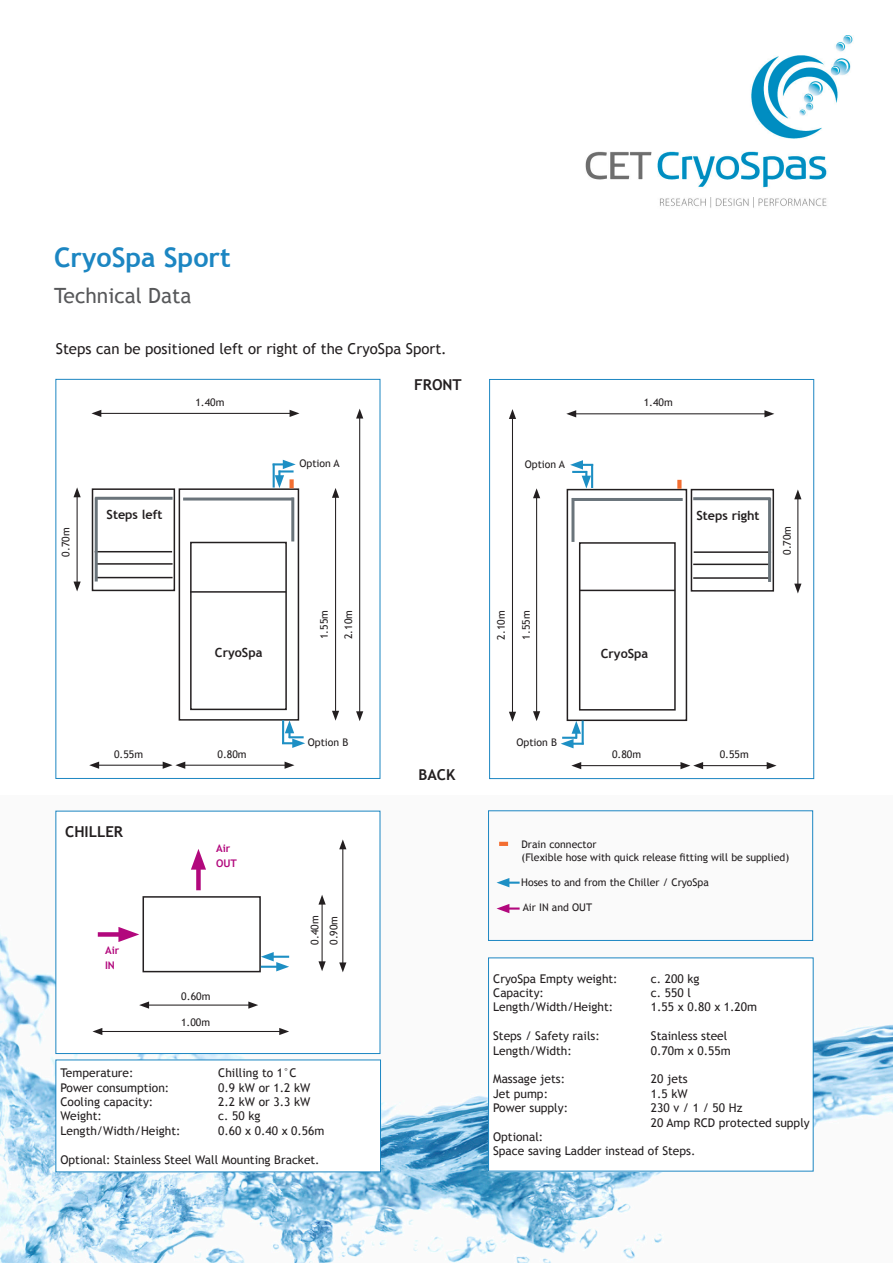
<style>
.page{position:relative;width:893px;height:1263px;background:#fff}
.page>*{position:absolute;margin:0;border:0;box-sizing:border-box;transform-origin:0 0}
.t1{font:700 27px "Trebuchet MS";color:#1c86c2}
.t2{font:21px "Trebuchet MS";color:#57585a}
.t3{font:15px "Trebuchet MS";color:#231f20}
.t4{font:700 15px "Trebuchet MS";color:#231f20}
.t5{font:700 12.6px "Trebuchet MS";color:#231f20}
.t6{font:12px/14.4px "Trebuchet MS";color:#231f20}
.t7{font:10.5px/12.6px "Trebuchet MS";color:#231f20}
.t8{font:700 10.5px/15px "Trebuchet MS";color:#b2087d}
</style>
<div class="page">
<img style="left:0;top:810px;width:893px;height:453px">
<img style="left:585px;top:35px;width:268px;height:173px">
<div style="left:55px;top:811px;width:325px;height:243px;background:#fff"></div>
<div style="left:488px;top:958px;width:325px;height:213px;background:#fff"></div>
<div style="left:179px;top:488px;width:120px;height:233px;border:2px solid #231f20"></div>
<div style="left:92px;top:488px;width:83px;height:103px;border:2px solid #231f20"></div>
<hr style="left:95px;top:577px;width:78px;height:1px;background:#231f20">
<hr style="left:95px;top:563px;width:78px;height:2px;background:#231f20">
<hr style="left:95px;top:551px;width:77px;height:1px;background:#231f20">
<hr style="left:95px;top:497px;width:78px;height:3px;background:#6a747b">
<hr style="left:183px;top:497px;width:111px;height:3px;background:#6a747b">
<hr style="left:291px;top:497px;width:3px;height:44px;background:#6a747b">
<div style="left:190px;top:542px;width:97px;height:168px;border:2px solid #231f20"></div>
<hr style="left:335px;top:495px;width:1px;height:218px;background:#231f20">
<svg style="left:332px;top:488px;width:7px;height:10px"></svg>
<svg style="left:332px;top:711px;width:7px;height:10px"></svg>
<hr style="left:183px;top:765px;width:104px;height:1px;background:#231f20">
<svg style="left:285px;top:761px;width:9px;height:8px"></svg>
<hr style="left:97px;top:765px;width:68px;height:1px;background:#231f20">
<svg style="left:89px;top:761px;width:10px;height:8px"></svg>
<svg style="left:163px;top:761px;width:22px;height:8px"></svg>
<hr style="left:359px;top:416px;width:1px;height:298px;background:#231f20">
<svg style="left:356px;top:409px;width:7px;height:9px"></svg>
<svg style="left:356px;top:711px;width:7px;height:10px"></svg>
<svg style="left:499px;top:842px;width:9px;height:4px"></svg>
<svg style="left:273px;top:460px;width:23px;height:28px"></svg>
<hr style="left:273px;top:464px;width:2px;height:23px;background:#1d8fc4">
<svg style="left:282px;top:720px;width:23px;height:28px"></svg>
<hr style="left:506px;top:881px;width:14px;height:3px;background:#1d8fc4">
<svg style="left:496px;top:878px;width:13px;height:9px"></svg>
<hr style="left:95px;top:497px;width:3px;height:84px;background:#6a747b">
<hr style="left:99px;top:413px;width:193px;height:1px;background:#231f20">
<svg style="left:290px;top:410px;width:9px;height:7px"></svg>
<svg style="left:91px;top:410px;width:10px;height:7px"></svg>
<div style="left:567px;top:489px;width:120px;height:232px;border:2px solid #231f20"></div>
<div style="left:691px;top:489px;width:83px;height:103px;border:2px solid #231f20"></div>
<hr style="left:693px;top:577px;width:78px;height:2px;background:#231f20">
<hr style="left:693px;top:564px;width:78px;height:1px;background:#231f20">
<hr style="left:694px;top:551px;width:77px;height:2px;background:#231f20">
<hr style="left:693px;top:497px;width:78px;height:3px;background:#6a747b">
<hr style="left:572px;top:498px;width:111px;height:3px;background:#6a747b">
<hr style="left:571px;top:498px;width:3px;height:44px;background:#6a747b">
<div style="left:579px;top:542px;width:97px;height:168px;border:2px solid #231f20"></div>
<hr style="left:536px;top:496px;width:1px;height:218px;background:#231f20">
<svg style="left:533px;top:488px;width:7px;height:10px"></svg>
<svg style="left:533px;top:711px;width:7px;height:10px"></svg>
<hr style="left:579px;top:765px;width:104px;height:1px;background:#231f20">
<svg style="left:571px;top:762px;width:10px;height:7px"></svg>
<hr style="left:701px;top:765px;width:68px;height:1px;background:#231f20">
<svg style="left:767px;top:762px;width:10px;height:7px"></svg>
<svg style="left:680px;top:762px;width:23px;height:7px"></svg>
<hr style="left:512px;top:417px;width:1px;height:297px;background:#231f20">
<svg style="left:509px;top:409px;width:7px;height:10px"></svg>
<svg style="left:509px;top:712px;width:7px;height:10px"></svg>
<svg style="left:677px;top:480px;width:4px;height:9px"></svg>
<svg style="left:570px;top:460px;width:23px;height:28px"></svg>
<hr style="left:591px;top:464px;width:2px;height:24px;background:#1d8fc4">
<svg style="left:561px;top:721px;width:23px;height:27px"></svg>
<hr style="left:768px;top:498px;width:3px;height:84px;background:#6a747b">
<hr style="left:574px;top:413px;width:193px;height:1px;background:#231f20">
<svg style="left:566px;top:410px;width:10px;height:7px"></svg>
<svg style="left:764px;top:410px;width:10px;height:7px"></svg>
<hr style="left:190px;top:591px;width:96px;height:2px;background:#231f20">
<hr style="left:579px;top:590px;width:96px;height:1px;background:#231f20">
<hr style="left:77px;top:495px;width:1px;height:89px;background:#231f20">
<svg style="left:74px;top:487px;width:7px;height:10px"></svg>
<svg style="left:74px;top:581px;width:7px;height:10px"></svg>
<hr style="left:797px;top:497px;width:1px;height:89px;background:#231f20">
<svg style="left:794px;top:489px;width:7px;height:10px"></svg>
<svg style="left:794px;top:584px;width:7px;height:9px"></svg>
<div style="left:56px;top:1060px;width:324px;height:112px;background:#fff"></div>
<svg style="left:496px;top:904px;width:24px;height:9px"></svg>
<div style="left:55px;top:379px;width:325px;height:400px;border:1px solid #1c86c2"></div>
<div style="left:489px;top:379px;width:325px;height:400px;border:1px solid #1c86c2"></div>
<div style="left:488px;top:810px;width:325px;height:131px;border:1px solid #1c86c2"></div>
<div style="left:143px;top:896px;width:118px;height:76px;border:2px solid #231f20"></div>
<hr style="left:147px;top:1004px;width:104px;height:1px;background:#231f20">
<svg style="left:248px;top:1001px;width:10px;height:8px"></svg>
<svg style="left:139px;top:1001px;width:10px;height:8px"></svg>
<hr style="left:322px;top:902px;width:1px;height:62px;background:#231f20">
<svg style="left:318px;top:961px;width:8px;height:10px"></svg>
<svg style="left:318px;top:895px;width:8px;height:9px"></svg>
<svg style="left:261px;top:952px;width:28px;height:19px"></svg>
<div style="left:98px;top:932px;width:29px;height:5px;background:#b2087d"></div>
<svg style="left:118px;top:927px;width:21px;height:15px"></svg>
<div style="left:196px;top:861px;width:5px;height:29px;background:#b2087d"></div>
<svg style="left:191px;top:849px;width:15px;height:21px"></svg>
<hr style="left:100px;top:1031px;width:182px;height:1px;background:#231f20">
<svg style="left:279px;top:1028px;width:10px;height:7px"></svg>
<svg style="left:92px;top:1028px;width:10px;height:7px"></svg>
<hr style="left:342px;top:847px;width:1px;height:118px;background:#231f20">
<svg style="left:339px;top:962px;width:7px;height:10px"></svg>
<svg style="left:339px;top:839px;width:7px;height:10px"></svg>
<h1 class="t1" style="left:54px;top:240px;width:178px">CryoSpa Sport</h1>
<h2 class="t2" style="left:54px;top:283px;width:139px">Technical Data</h2>
<p class="t3" style="left:56px;top:340px;width:392px">Steps can be positioned left or right of the CryoSpa Sport.</p>
<p class="t7" style="left:195px;top:396px;width:31px">1.40m</p>
<p class="t5" style="left:107px;top:507px;width:57px">Steps left</p>
<p class="t7" style="left:299px;top:458px;width:42px">Option A</p>
<p class="t4" style="left:414px;top:375px;width:49px">FRONT</p>
<p class="t7" style="left:525px;top:458px;width:42px">Option A</p>
<p class="t7" style="left:644px;top:396px;width:31px">1.40m</p>
<p class="t5" style="left:696px;top:507px;width:65px">Steps right</p>
<p class="t7" style="left:60px;top:557px;width:31px;rotate:-90deg">0.70m</p>
<p class="t7" style="left:781px;top:555px;width:31px;rotate:-90deg">0.70m</p>
<p class="t5" style="left:215px;top:645px;width:49px">CryoSpa</p>
<p class="t7" style="left:114px;top:748px;width:31px">0.55m</p>
<p class="t7" style="left:218px;top:748px;width:31px">0.80m</p>
<p class="t4" style="left:65px;top:822px;width:59px">CHILLER</p>
<p class="t8" style="left:105px;top:943px;width:16px">Air<br>IN</p>
<p class="t8" style="left:216px;top:841px;width:22px">Air<br>OUT</p>
<p class="t7" style="left:181px;top:990px;width:31px">0.60m</p>
<p class="t7" style="left:181px;top:1016px;width:31px">1.00m</p>
<p class="t7" style="left:318px;top:639px;width:31px;rotate:-90deg">1.55m</p>
<p class="t7" style="left:342px;top:639px;width:31px;rotate:-90deg">2.10m</p>
<p class="t7" style="left:308px;top:736px;width:42px">Option B</p>
<p class="t7" style="left:309px;top:945px;width:31px;rotate:-90deg">0.40m</p>
<p class="t7" style="left:328px;top:945px;width:31px;rotate:-90deg">0.90m</p>
<p class="t6" style="left:60px;top:1066px;width:75px">Temperature:</p>
<p class="t6" style="left:218px;top:1066px;width:80px">Chilling to 1°C</p>
<p class="t6" style="left:60px;top:1080px;width:110px">Power consumption:</p>
<p class="t6" style="left:218px;top:1080px;width:94px">0.9 kW or 1.2 kW</p>
<p class="t6" style="left:60px;top:1095px;width:94px">Cooling capacity:</p>
<p class="t6" style="left:218px;top:1095px;width:94px">2.2 kW or 3.3 kW</p>
<p class="t6" style="left:60px;top:1109px;width:43px">Weight:</p>
<p class="t6" style="left:218px;top:1109px;width:44px">c. 50 kg</p>
<p class="t6" style="left:60px;top:1123px;width:122px">Length/Width/Height:</p>
<p class="t6" style="left:218px;top:1123px;width:108px">0.60 x 0.40 x 0.56m</p>
<p class="t6" style="left:60px;top:1152px;width:261px">Optional: Stainless Steel Wall Mounting Bracket.</p>
<p class="t4" style="left:418px;top:765px;width:38px">BACK</p>
<p class="t7" style="left:495px;top:639px;width:31px;rotate:-90deg">2.10m</p>
<p class="t7" style="left:520px;top:640px;width:31px;rotate:-90deg">1.55m</p>
<p class="t7" style="left:516px;top:736px;width:42px">Option B</p>
<p class="t5" style="left:601px;top:645px;width:49px">CryoSpa</p>
<p class="t7" style="left:612px;top:748px;width:31px">0.80m</p>
<p class="t7" style="left:720px;top:748px;width:31px">0.55m</p>
<p class="t7" style="left:521px;top:838px;width:269px">Drain connector<br>(Flexible hose with quick release fitting will be supplied)</p>
<p class="t7" style="left:521px;top:876px;width:189px">Hoses to and from the Chiller / CryoSpa</p>
<p class="t7" style="left:523px;top:901px;width:71px">Air IN and OUT</p>
<p class="t6" style="left:493px;top:971px;width:126px">CryoSpa Empty weight:</p>
<p class="t6" style="left:651px;top:971px;width:50px">c. 200 kg</p>
<p class="t6" style="left:493px;top:986px;width:52px">Capacity:</p>
<p class="t6" style="left:651px;top:986px;width:41px">c. 550 l</p>
<p class="t6" style="left:493px;top:1000px;width:122px">Length/Width/Height:</p>
<p class="t6" style="left:651px;top:1000px;width:108px">1.55 x 0.80 x 1.20m</p>
<p class="t6" style="left:493px;top:1029px;width:108px">Steps / Safety rails:</p>
<p class="t6" style="left:651px;top:1029px;width:78px">Stainless steel</p>
<p class="t6" style="left:493px;top:1043px;width:80px">Length/Width:</p>
<p class="t6" style="left:651px;top:1043px;width:81px">0.70m x 0.55m</p>
<p class="t6" style="left:493px;top:1072px;width:73px">Massage jets:</p>
<p class="t6" style="left:651px;top:1072px;width:38px">20 jets</p>
<p class="t6" style="left:493px;top:1086px;width:56px">Jet pump:</p>
<p class="t6" style="left:651px;top:1086px;width:38px">1.5 kW</p>
<p class="t6" style="left:493px;top:1101px;width:76px">Power supply:</p>
<p class="t6" style="left:651px;top:1101px;width:160px">230 v / 1 / 50 Hz<br>20 Amp RCD protected supply</p>
<p class="t6" style="left:493px;top:1130px;width:204px">Optional:<br>Space saving Ladder instead of Steps.</p>
</div>
